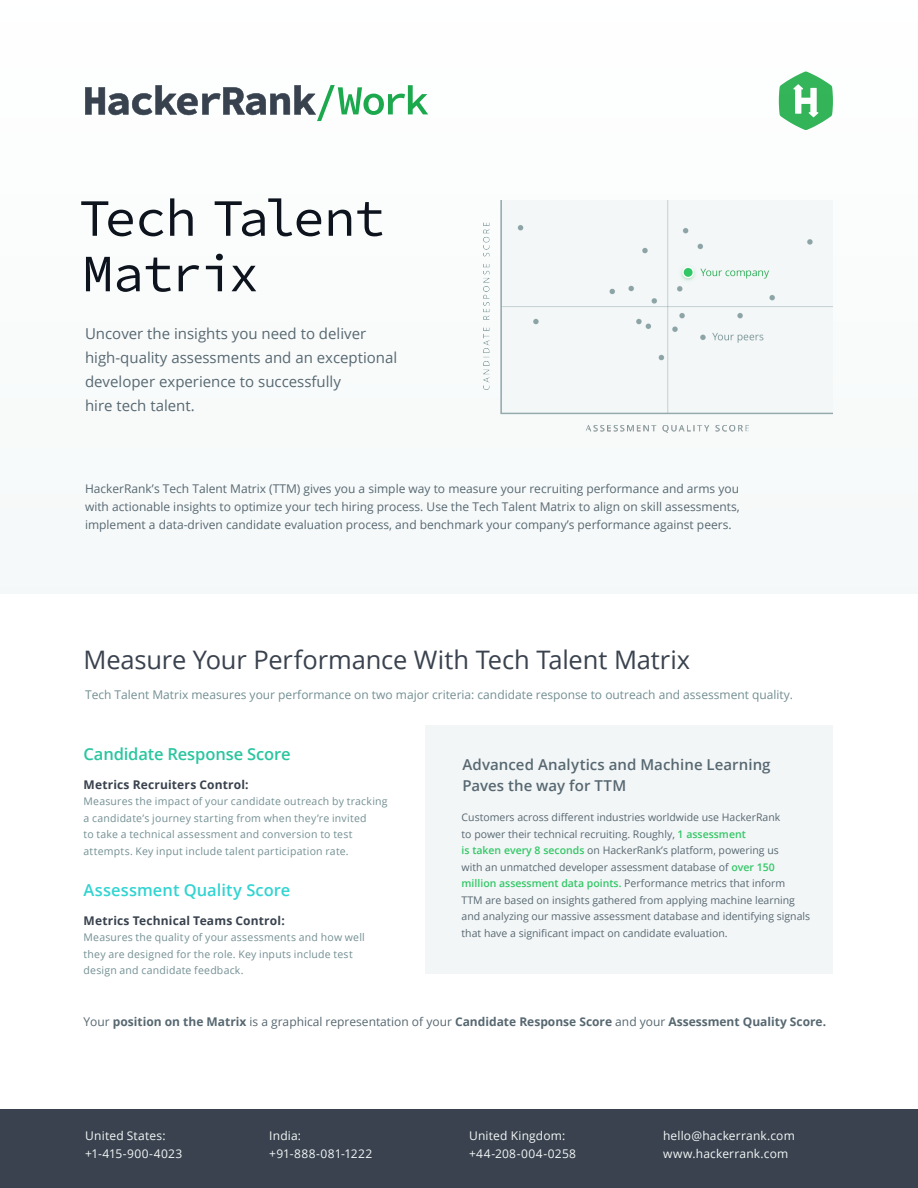
<style>
.page{position:relative;width:918px;height:1188px;background:#fff}
.page>*{position:absolute;margin:0;border:0;box-sizing:border-box;transform-origin:0 0}
.t1{font:52.5px/55.5px "Source Code Pro";letter-spacing:-.04em;color:#0e141e}
.t2{font:25.5px "Open Sans";letter-spacing:-.005em;color:#39424e}
.t3{font:600 16.5px "Open Sans";letter-spacing:-.01em;color:#2ac59f}
.t4{font:600 16.5px "Open Sans";letter-spacing:.005em;color:#31d4d2}
.t5{font:15px/24px "Open Sans";color:#576871}
.t6{font:600 15px/21px "Open Sans";letter-spacing:.005em;color:#576871}
.t7{font:12px/18px "Open Sans";color:#576871;text-align:justify}
.t8{font:12px "Open Sans";letter-spacing:.015em;color:#f3f7f7}
.t9{font:700 12px "Open Sans";color:#576871}
.t10{font:12px "Open Sans";color:#738f93}
.t11{font:700 12px "Open Sans";letter-spacing:.015em;color:#39424e}
.t12{font:10.5px/16.5px "Open Sans";color:#576871}
.t13{font:10.5px/16.5px "Open Sans";letter-spacing:.02em;color:#738f93}
.t14{font:600 10.5px "Open Sans";color:#32c766}
.s1{font-weight:600;color:#32c766}
.s2{font-weight:400;color:#576871}
.s3{font-weight:400}
</style>
<div class="page">
<div style="left:0;top:0;width:918px;height:594px;background:#fafcfc"></div>
<div style="left:425px;top:726px;width:407px;height:248px;background:#f3f6f7"></div>
<svg style="left:85px;top:85px;width:343px;height:36px"></svg>
<svg style="left:779px;top:72px;width:54px;height:58px"></svg>
<div style="left:0;top:1109px;width:918px;height:79px;background:#39424e"></div>
<img style="left:483px;top:201px;width:349px;height:231px">
<p class="t1" style="left:79px;top:191px;width:308px">Tech Talent<br>Matrix</p>
<p class="t5" style="left:85px;top:321px;width:314px">Uncover the insights you need to deliver high-quality assessments and an exceptional developer experience to successfully<br>hire tech talent.</p>
<p class="t7" style="left:85px;top:479px;width:656px">HackerRank’s Tech Talent Matrix (TTM) gives you a simple way to measure your recruiting performance and arms you with actionable insights to optimize your tech hiring process. Use the Tech Talent Matrix to align on skill assessments, implement a data-driven candidate evaluation process, and benchmark your company’s performance against peers.</p>
<p class="t2" style="left:84px;top:642px;width:608px">Measure Your Performance With Tech Talent Matrix</p>
<p class="t10" style="left:85px;top:686px;width:710px">Tech Talent Matrix measures your performance on two major criteria: candidate response to outreach and assessment quality.</p>
<p class="t3" style="left:84px;top:743px;width:209px">Candidate Response Score</p>
<p class="t11" style="left:84px;top:776px;width:167px">Metrics Recruiters Control:</p>
<p class="t13" style="left:84px;top:793px;width:306px">Measures the impact of your candidate outreach by tracking a candidate’s journey starting from when they’re invited<br>to take a technical assessment and conversion to test attempts. Key input include talent participation rate.</p>
<p class="t4" style="left:84px;top:879px;width:208px">Assessment Quality Score</p>
<p class="t11" style="left:84px;top:912px;width:203px">Metrics Technical Teams Control:</p>
<p class="t13" style="left:84px;top:929px;width:283px">Measures the quality of your assessments and how well they are designed for the role. Key inputs include test design and candidate feedback.</p>
<p class="t6" style="left:462px;top:754px;width:310px">Advanced Analytics and Machine Learning<br>Paves the way for TTM</p>
<p class="t12" style="left:462px;top:809px;width:320px">Customers across different industries worldwide use HackerRank to power their technical recruiting. Roughly, <span class="s1">1 assessment<br>is taken every 8 seconds</span> on HackerRank’s platform, powering us with an unmatched developer assessment database of <span class="s1">over 150</span></p>
<p class="t14" style="left:462px;top:876px;width:325px">million assessment data points. <span class="s2">Performance metrics that inform</span></p>
<p class="t12" style="left:462px;top:891px;width:350px">TTM are based on insights gathered from applying machine learning and analyzing our massive assessment database and identifying signals</p>
<p class="t12" style="left:462px;top:924px;width:268px">that have a significant impact on candidate evaluation.</p>
<p class="t9" style="left:84px;top:1013px;width:744px"><span class="s3">Your</span> position on the Matrix <span class="s3">is a graphical representation of your</span> Candidate Response Score <span class="s3">and your</span> Assessment Quality Score.</p>
<p class="t8" style="left:85px;top:1127px;width:82px">United States:</p>
<p class="t8" style="left:85px;top:1145px;width:98px">+1-415-900-4023</p>
<p class="t8" style="left:269px;top:1127px;width:33px">India:</p>
<p class="t8" style="left:269px;top:1145px;width:104px">+91-888-081-1222</p>
<p class="t8" style="left:469px;top:1127px;width:98px">United Kingdom:</p>
<p class="t8" style="left:469px;top:1145px;width:108px">+44-208-004-0258</p>
<p class="t8" style="left:663px;top:1127px;width:133px">hello@hackerrank.com</p>
<p class="t8" style="left:663px;top:1145px;width:127px">www.hackerrank.com</p>
</div>
